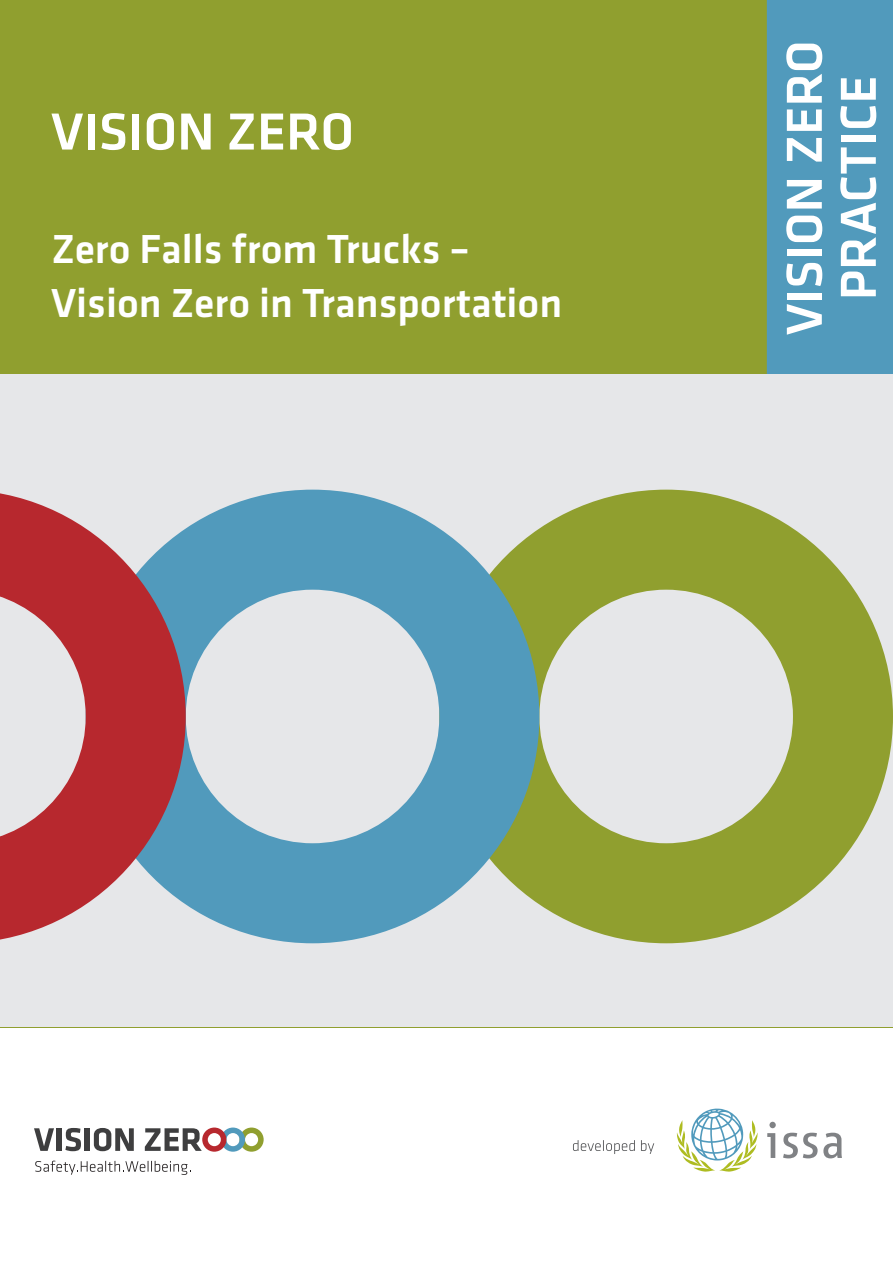
<style>
.page{position:relative;width:893px;height:1263px;background:#fff}
.page>*{position:absolute;margin:0;border:0;box-sizing:border-box;transform-origin:0 0}
.t1{font:500 54px "Klavika";color:#fff}
.t2{font:500 52.5px/54px "Klavika";color:#fff;text-align:center}
.t3{font:500 42px/54px "Klavika";color:#fff}
</style>
<div class="page">
<div style="left:0;top:0;width:893px;height:1027px;background:#909f2f"></div>
<svg style="left:677px;top:1108px;width:81px;height:64px"></svg>
<svg style="left:767px;top:1122px;width:75px;height:36px"></svg>
<svg style="left:573px;top:1140px;width:62px;height:14px"></svg>
<svg style="left:641px;top:1140px;width:13px;height:14px"></svg>
<svg style="left:34px;top:1128px;width:20px;height:23px"></svg>
<div style="left:56px;top:1128px;width:5px;height:23px;background:#3e3e3f"></div>
<svg style="left:65px;top:1128px;width:16px;height:23px"></svg>
<div style="left:85px;top:1128px;width:5px;height:23px;background:#3e3e3f"></div>
<svg style="left:94px;top:1128px;width:40px;height:23px"></svg>
<svg style="left:145px;top:1127px;width:119px;height:25px"></svg>
<svg style="left:35px;top:1160px;width:156px;height:15px"></svg>
<div style="left:767px;top:0;width:15px;height:374px;background:#519abc"></div>
<div style="left:782px;top:0;width:111px;height:394px;background:#519abc"></div>
<div style="left:0;top:374px;width:893px;height:653px;background:#e6e7e9"></div>
<svg style="left:539px;top:490px;width:354px;height:453px;fill:#909f2f"></svg>
<svg style="left:186px;top:490px;width:353px;height:453px;fill:#519abc"></svg>
<svg style="left:0;top:493px;width:186px;height:447px;fill:#b7282e"></svg>
<p class="t1" style="left:51px;top:95px;width:305px">VISION ZERO</p>
<p class="t3" style="left:51px;top:221px;width:513px">Zero Falls from Trucks –<br>Vision Zero in Transportation</p>
<p class="t2" style="left:776px;top:335px;width:296px;rotate:-90deg">VISION ZERO<br>PRACTICE</p>
</div>
